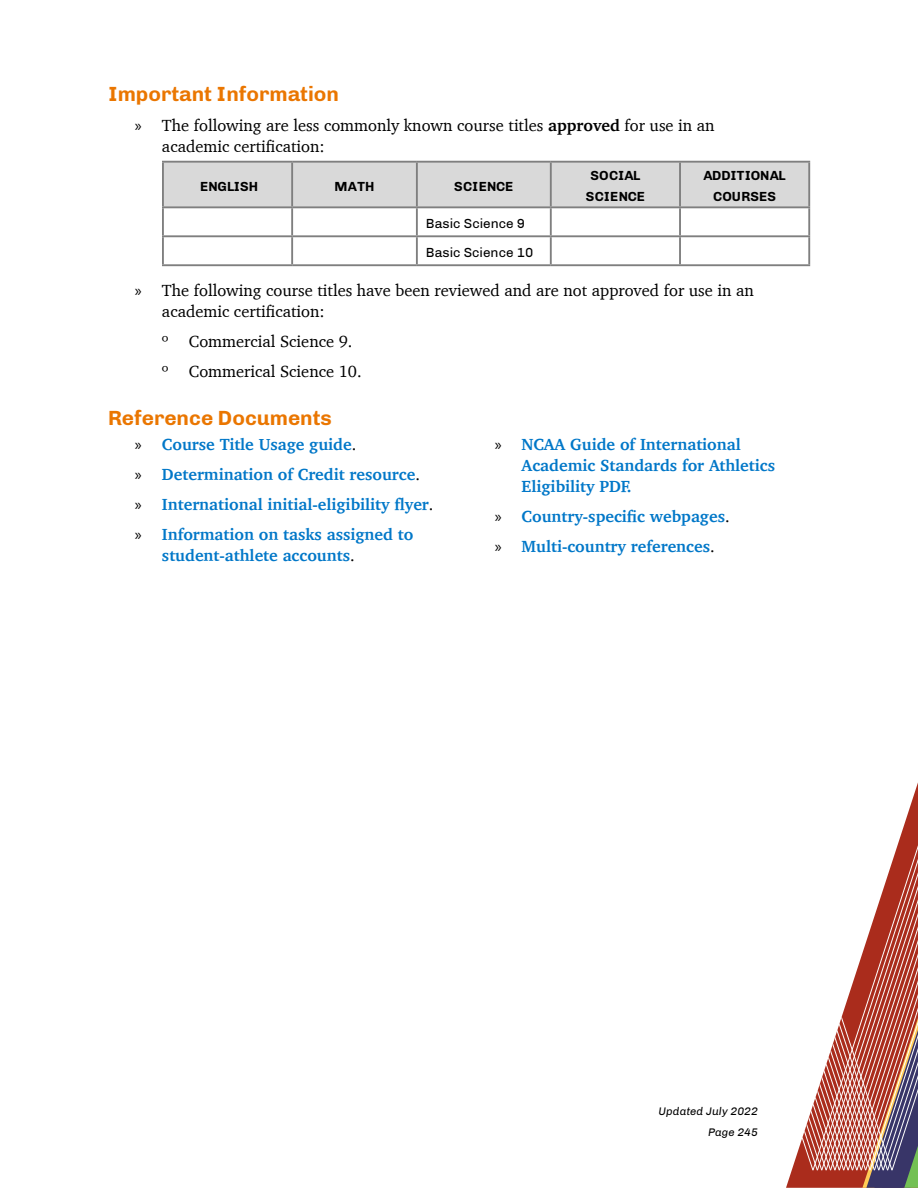
<style>
.page{position:relative;width:918px;height:1188px;background:#fff}
.page>*{position:absolute;margin:0;border:0;box-sizing:border-box;transform-origin:0 0}
.t1{font:700 21px "Chivo";color:#ea7600}
.t2{font:700 16.5px/30px "Charter";color:#0077c8}
.t3{font:16.5px/21px "Charter";color:#000}
.t4{font:700 13.5px/21px "Chivo";letter-spacing:.02em;color:#000;text-align:center}
.t5{font:13.5px/29px "Chivo";color:#000}
.t6{font:700 13.5px/21px "Chivo";color:#000;text-align:center}
.t7{font:italic 11.25px/21px "Chivo";color:#000;text-align:right}
.s1{font-family:"Myriad Pro"}
.s2{font-weight:700}
.s3{font-family:"Myriad Pro";font-weight:400;color:#000}
.s4{font-weight:400;color:#000}
</style>
<div class="page">
<svg style="left:786px;top:782px;width:132px;height:406px"></svg>
<div style="left:164px;top:163px;width:644px;height:43px;background:#d9d9d9"></div>
<hr style="left:162px;top:161px;width:130px;height:2px;background:#7f7f7f">
<hr style="left:162px;top:163px;width:2px;height:43px;background:#7f7f7f">
<hr style="left:292px;top:161px;width:125px;height:2px;background:#7f7f7f">
<hr style="left:417px;top:161px;width:134px;height:2px;background:#7f7f7f">
<hr style="left:551px;top:161px;width:129px;height:2px;background:#7f7f7f">
<hr style="left:680px;top:161px;width:130px;height:2px;background:#7f7f7f">
<hr style="left:808px;top:163px;width:2px;height:43px;background:#7f7f7f">
<hr style="left:162px;top:206px;width:130px;height:2px;background:#7f7f7f">
<hr style="left:292px;top:206px;width:125px;height:2px;background:#7f7f7f">
<hr style="left:417px;top:206px;width:134px;height:2px;background:#7f7f7f">
<hr style="left:551px;top:206px;width:129px;height:2px;background:#7f7f7f">
<hr style="left:680px;top:206px;width:130px;height:2px;background:#7f7f7f">
<hr style="left:162px;top:235px;width:130px;height:2px;background:#7f7f7f">
<hr style="left:162px;top:237px;width:2px;height:27px;background:#7f7f7f">
<hr style="left:292px;top:235px;width:125px;height:2px;background:#7f7f7f">
<hr style="left:417px;top:235px;width:134px;height:2px;background:#7f7f7f">
<hr style="left:551px;top:235px;width:129px;height:2px;background:#7f7f7f">
<hr style="left:680px;top:235px;width:130px;height:2px;background:#7f7f7f">
<hr style="left:679px;top:237px;width:2px;height:27px;background:#7f7f7f">
<hr style="left:808px;top:237px;width:2px;height:27px;background:#7f7f7f">
<hr style="left:162px;top:264px;width:130px;height:2px;background:#7f7f7f">
<hr style="left:292px;top:264px;width:125px;height:2px;background:#7f7f7f">
<hr style="left:417px;top:264px;width:134px;height:2px;background:#7f7f7f">
<hr style="left:551px;top:264px;width:129px;height:2px;background:#7f7f7f">
<hr style="left:680px;top:264px;width:130px;height:2px;background:#7f7f7f">
<hr style="left:291px;top:163px;width:2px;height:43px;background:#7f7f7f">
<hr style="left:416px;top:163px;width:2px;height:43px;background:#7f7f7f">
<hr style="left:550px;top:163px;width:2px;height:43px;background:#7f7f7f">
<hr style="left:679px;top:163px;width:2px;height:43px;background:#7f7f7f">
<hr style="left:162px;top:208px;width:2px;height:27px;background:#7f7f7f">
<hr style="left:291px;top:208px;width:2px;height:27px;background:#7f7f7f">
<hr style="left:416px;top:208px;width:2px;height:27px;background:#7f7f7f">
<hr style="left:550px;top:208px;width:2px;height:27px;background:#7f7f7f">
<hr style="left:679px;top:208px;width:2px;height:27px;background:#7f7f7f">
<hr style="left:808px;top:208px;width:2px;height:27px;background:#7f7f7f">
<hr style="left:291px;top:237px;width:2px;height:27px;background:#7f7f7f">
<hr style="left:416px;top:237px;width:2px;height:27px;background:#7f7f7f">
<hr style="left:550px;top:237px;width:2px;height:27px;background:#7f7f7f">
<p class="t1" style="left:108px;top:77px;width:233px">Important Information</p>
<p class="t3" style="left:162px;top:114px;width:554px;text-indent:-27px"><span class="s1">»</span> The following are less commonly known course titles <span class="s2">approved</span> for use in an academic certification:</p>
<p class="t4" style="left:200px;top:175px;width:60px">ENGLISH</p>
<p class="t4" style="left:334px;top:175px;width:42px">MATH</p>
<p class="t4" style="left:454px;top:175px;width:61px">SCIENCE</p>
<p class="t4" style="left:586px;top:165px;width:61px">SOCIAL<br>SCIENCE</p>
<p class="t6" style="left:704px;top:165px;width:84px">ADDITIONAL<br>COURSES</p>
<p class="t5" style="left:426px;top:208px;width:109px">Basic Science 9<br>Basic Science 10</p>
<p class="t3" style="left:162px;top:280px;width:593px;text-indent:-27px"><span class="s1">»</span> The following course titles have been reviewed and are not approved for use in an academic certification:</p>
<p class="t3" style="left:162px;top:326px;width:201px;line-height:30px">º Commercial Science 9. º Commerical Science 10.</p>
<p class="t1" style="left:108px;top:402px;width:225px">Reference Documents</p>
<p class="t2" style="left:135px;top:429px;width:300px"><span class="s3">»</span> Course Title Usage guide<span class="s4">.<br></span><span class="s3">»</span> Determination of Credit resource<span class="s4">.<br></span><span class="s3">»</span> International initial-eligibility flyer<span class="s4">. </span><span class="s3">»</span> Information on tasks assigned to</p>
<p class="t2" style="left:162px;top:540px;width:194px">student-athlete accounts<span class="s4">.</span></p>
<p class="t2" style="left:522px;top:433px;width:255px;line-height:21px;text-indent:-27px"><span class="s3">»</span> NCAA Guide of International<br>Academic Standards for Athletics<br>Eligibility PDF.</p>
<p class="t2" style="left:495px;top:501px;width:237px"><span class="s3">»</span> Country-specific webpages<span class="s4">. </span><span class="s3">»</span> Multi-country references<span class="s4">.</span></p>
<p class="t7" style="left:659px;top:1100px;width:101px">Updated July 2022<br>Page 245</p>
</div>
